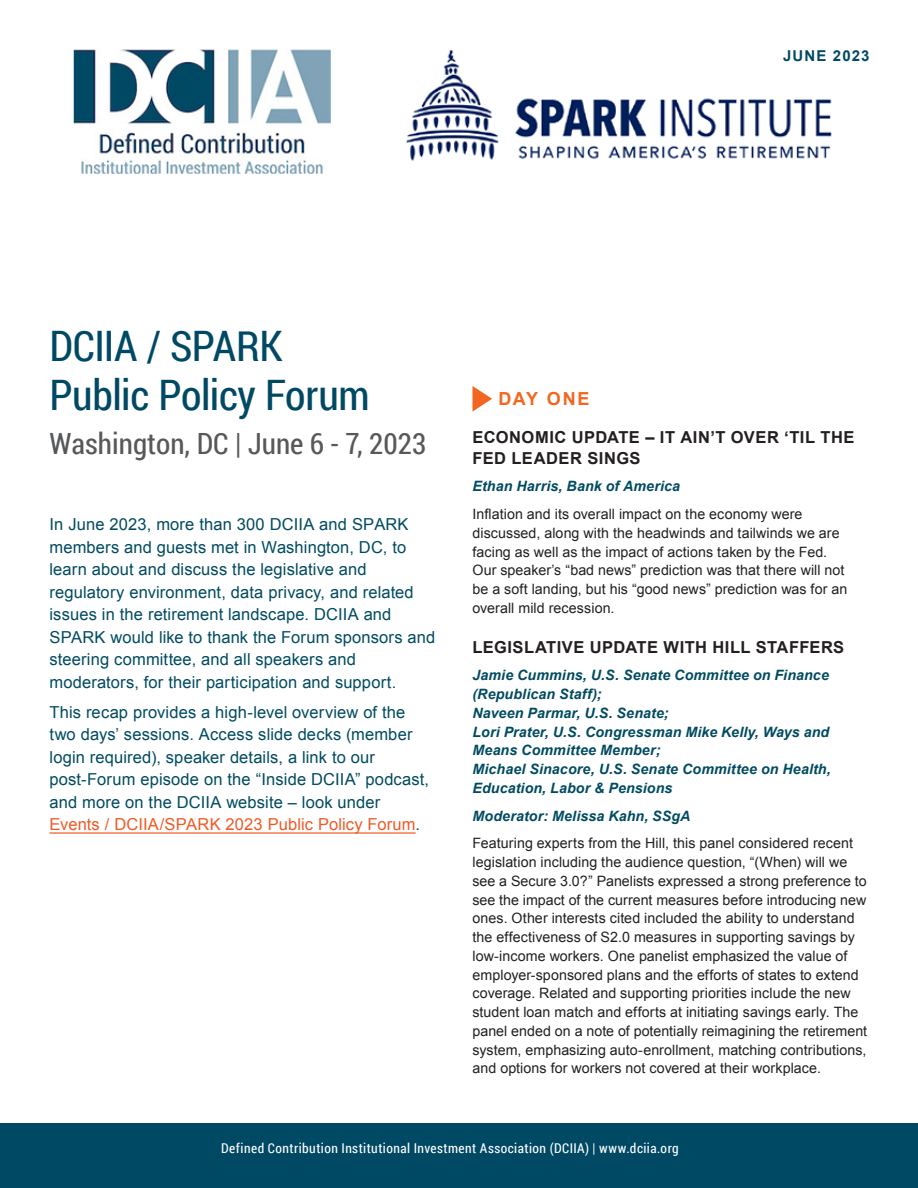
<style>
.page{position:relative;width:918px;height:1188px;background:#fff}
.page>*{position:absolute;margin:0;border:0;box-sizing:border-box;transform-origin:0 0}
.Body_copy_italic{font:42px/49.5px "Roboto Condensed";letter-spacing:-.01em;color:#004964}
.Body_copy_italic-2{font:29.25px "Roboto Condensed";color:#57585a}
.Subhead_1{font:700 18px "Arial";letter-spacing:.085em;color:#f36621}
.Body_copy_italic-3{font:16.5px/22.5px "Arial";letter-spacing:.01em;color:#014b60}
.Subhead_1-2{font:700 16.5px/21px "Arial";letter-spacing:.025em;color:#231f20}
.Running_header{font:700 15px "Arial";letter-spacing:.075em;color:#004964}
.Subhead_1-3{font:14.25px/18.8px "Arial";letter-spacing:.005em;color:#231f20}
.Subhead_1-4{font:italic 700 14.25px/18.8px "Arial";letter-spacing:.01em;color:#014b60}
.Running_footer{font:13.5px "Roboto Condensed";letter-spacing:.035em;color:#fff}
.s1{color:#f15926}
</style>
<div class="page">
<div style="left:0;top:1123px;width:918px;height:65px;background:#004964"></div>
<svg style="left:472px;top:386px;width:20px;height:26px"></svg>
<img style="left:73px;top:49px;width:759px;height:125px">
<hr style="left:50px;top:832px;width:366px;height:2px;background:#f15926">
<p class="Running_header" style="left:783px;top:46px;width:88px">JUNE 2023</p>
<p class="Body_copy_italic" style="left:50px;top:319px;width:322px">DCIIA / SPARK<br>Public Policy Forum</p>
<p class="Body_copy_italic-2" style="left:50px;top:423px;width:378px">Washington, DC | June 6 - 7, 2023</p>
<p class="Body_copy_italic-3" style="left:49px;top:513px;width:387px">In June 2023, more than 300 DCIIA and SPARK members and guests met in Washington, DC, to learn about and discuss the legislative and regulatory environment, data privacy, and related issues in the retirement landscape. DCIIA and SPARK would like to thank the Forum sponsors and steering committee, and all speakers and moderators, for their participation and support.</p>
<p class="Body_copy_italic-3" style="left:50px;top:701px;width:381px">This recap provides a high-level overview of the two days’ sessions. Access slide decks (member login required), speaker details, a link to our post-Forum episode on the “Inside DCIIA” podcast, and more on the DCIIA website – look under <span class="s1">Events / DCIIA/SPARK 2023 Public Policy Forum</span>.</p>
<p class="Subhead_1" style="left:499px;top:387px;width:92px">DAY ONE</p>
<p class="Subhead_1-2" style="left:472px;top:427px;width:384px">ECONOMIC UPDATE – IT AIN’T OVER ‘TIL THE<br>FED LEADER SINGS</p>
<p class="Subhead_1-4" style="left:472px;top:477px;width:209px">Ethan Harris, Bank of America</p>
<p class="Subhead_1-3" style="left:472px;top:505px;width:376px">Inflation and its overall impact on the economy were discussed, along with the headwinds and tailwinds we are facing as well as the impact of actions taken by the Fed.<br>Our speaker’s “bad news” prediction was that there will not be a soft landing, but his “good news” prediction was for an overall mild recession.</p>
<p class="Subhead_1-2" style="left:472px;top:637px;width:373px">LEGISLATIVE UPDATE WITH HILL STAFFERS</p>
<p class="Subhead_1-4" style="left:472px;top:666px;width:360px">Jamie Cummins, U.S. Senate Committee on Finance (Republican Staff);<br>Naveen Parmar, U.S. Senate;<br>Lori Prater, U.S. Congressman Mike Kelly, Ways and Means Committee Member;<br>Michael Sinacore, U.S. Senate Committee on Health, Education, Labor &amp; Pensions</p>
<p class="Subhead_1-4" style="left:472px;top:807px;width:220px">Moderator: Melissa Kahn, SSgA</p>
<p class="Subhead_1-3" style="left:472px;top:834px;width:396px">Featuring experts from the Hill, this panel considered recent legislation including the audience question, “(When) will we see a Secure 3.0?” Panelists expressed a strong preference to see the impact of the current measures before introducing new ones. Other interests cited included the ability to understand the effectiveness of S2.0 measures in supporting savings by low-income workers. One panelist emphasized the value of employer-sponsored plans and the efforts of states to extend coverage. Related and supporting priorities include the new student loan match and efforts at initiating savings early. The panel ended on a note of potentially reimagining the retirement system, emphasizing auto-enrollment, matching contributions, and options for workers not covered at their workplace.</p>
<p class="Running_footer" style="left:221px;top:1138px;width:459px">Defined Contribution Institutional Investment Association (DCIIA) | www.dciia.org</p>
</div>
